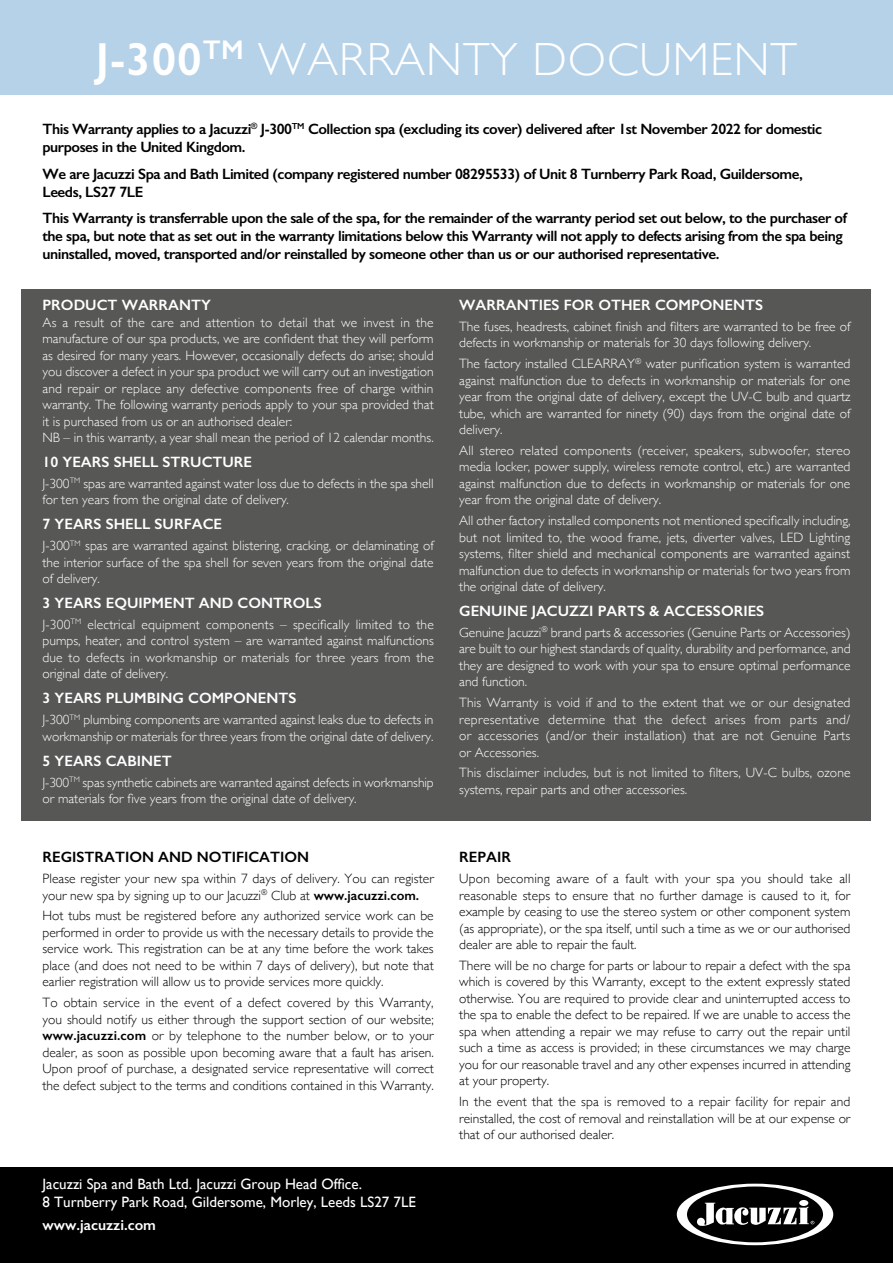
<style>
.page{position:relative;width:893px;height:1263px;background:#fff}
.page>*{position:absolute;margin:0;border:0;box-sizing:border-box;transform-origin:0 0}
.t1{font:300 46.5px "Gill Sans";letter-spacing:.02em;color:#fff}
.t2{font:600 15px/18px "Gill Sans";letter-spacing:-.03em;color:#000}
.t3{font:600 15px "Gill Sans";color:#fff}
.t4{font:15px/18px "Gill Sans";color:#fff}
.t5{font:600 15px "Gill Sans";color:#000}
.t6{font:300 13.5px/16.5px "Gill Sans";color:#fff;text-align:justify}
.t7{font:300 13.5px/16.5px "Gill Sans";color:#000;text-align:justify}
.s1{font-weight:600}
</style>
<div class="page">
<div style="left:0;top:0;width:893px;height:94px;background:#b5d2e8"></div>
<div style="left:0;top:1167px;width:893px;height:96px;background:#000"></div>
<svg style="left:677px;top:1184px;width:156px;height:61px"></svg>
<div style="left:21px;top:289px;width:850px;height:532px;background:#575756"></div>
<h1 class="t1" style="left:96px;top:23px;width:703px"><span class="s1">J-300</span><sup>TM</sup> WARRANTY DOCUMENT</h1>
<p class="t2" style="left:43px;top:120px;width:781px">This Warranty applies to a Jacuzzi<sup>®</sup> J-300<sup>TM</sup> Collection spa (excluding its cover) delivered after 1st November 2022 for domestic purposes in the United Kingdom.</p>
<p class="t2" style="left:43px;top:165px;width:762px">We are Jacuzzi Spa and Bath Limited (company registered number 08295533) of Unit 8 Turnberry Park Road, Guildersome,<br>Leeds, LS27 7LE</p>
<p class="t2" style="left:43px;top:209px;width:806px">This Warranty is transferrable upon the sale of the spa, for the remainder of the warranty period set out below, to the purchaser of the spa, but note that as set out in the warranty limitations below this Warranty will not apply to defects arising from the spa being uninstalled, moved, transported and/or reinstalled by someone other than us or our authorised representative.</p>
<p class="t3" style="left:43px;top:296px;width:170px">PRODUCT WARRANTY</p>
<p class="t6" style="left:43px;top:313px;width:393px;text-align:left">As a result of the care and attention to detail that we invest in the manufacture of our spa products, we are confident that they will perform as desired for many years. However, occasionally defects do arise; should you discover a defect in your spa product we will carry out an investigation and repair or replace any defective components free of charge within warranty. The following warranty periods apply to your spa provided that it is purchased from us or an authorised dealer:<br>NB – in this warranty, a year shall mean the period of 12 calendar months.</p>
<p class="t3" style="left:43px;top:453px;width:211px">10 YEARS SHELL STRUCTURE</p>
<p class="t6" style="left:43px;top:475px;width:393px">J-300<sup>TM</sup> spas are warranted against water loss due to defects in the spa shell for ten years from the original date of delivery.</p>
<p class="t3" style="left:43px;top:515px;width:181px">7 YEARS SHELL SURFACE</p>
<p class="t6" style="left:43px;top:537px;width:393px">J-300<sup>TM</sup> spas are warranted against blistering, cracking, or delaminating of the interior surface of the spa shell for seven years from the original date of delivery.</p>
<p class="t3" style="left:43px;top:594px;width:281px">3 YEARS EQUIPMENT AND CONTROLS</p>
<p class="t6" style="left:43px;top:616px;width:393px">J-300<sup>TM</sup> electrical equipment components – specifically limited to the pumps, heater, and control system – are warranted against malfunctions due to defects in workmanship or materials for three years from the original date of delivery.</p>
<p class="t3" style="left:43px;top:689px;width:255px">3 YEARS PLUMBING COMPONENTS</p>
<p class="t6" style="left:43px;top:711px;width:393px">J-300<sup>TM</sup> plumbing components are warranted against leaks due to defects in workmanship or materials for three years from the original date of delivery.</p>
<p class="t3" style="left:43px;top:752px;width:131px">5 YEARS CABINET</p>
<p class="t6" style="left:43px;top:773px;width:393px">J-300<sup>TM</sup> spas synthetic cabinets are warranted against defects in workmanship or materials for five years from the original date of delivery.</p>
<p class="t3" style="left:459px;top:296px;width:305px">WARRANTIES FOR OTHER COMPONENTS</p>
<p class="t6" style="left:459px;top:318px;width:393px">The fuses, headrests, cabinet finish and filters are warranted to be free of defects in workmanship or materials for 30 days following delivery.</p>
<p class="t6" style="left:459px;top:355px;width:393px">The factory installed CLEARRAY<sup>®</sup> water purification system is warranted against malfunction due to defects in workmanship or materials for one year from the original date of delivery, except the UV-C bulb and quartz tube, which are warranted for ninety (90) days from the original date of delivery.</p>
<p class="t6" style="left:459px;top:442px;width:393px">All stereo related components (receiver, speakers, subwoofer, stereo media locker, power supply, wireless remote control, etc.) are warranted against malfunction due to defects in workmanship or materials for one year from the original date of delivery.</p>
<p class="t6" style="left:459px;top:512px;width:393px">All other factory installed components not mentioned specifically including, but not limited to, the wood frame, jets, diverter valves, LED Lighting systems, filter shield and mechanical components are warranted against malfunction due to defects in workmanship or materials for two years from the original date of delivery.</p>
<p class="t3" style="left:459px;top:602px;width:307px">GENUINE JACUZZI PARTS &amp; ACCESSORIES</p>
<p class="t6" style="left:459px;top:624px;width:393px">Genuine Jacuzzi<sup>®</sup> brand parts &amp; accessories (Genuine Parts or Accessories) are built to our highest standards of quality, durability and performance, and they are designed to work with your spa to ensure optimal performance and function.</p>
<p class="t6" style="left:459px;top:694px;width:393px">This Warranty is void if and to the extent that we or our designated representative determine that the defect arises from parts and/ or accessories (and/or their installation) that are not Genuine Parts or Accessories.</p>
<p class="t6" style="left:459px;top:764px;width:393px">This disclaimer includes, but is not limited to filters, UV-C bulbs, ozone systems, repair parts and other accessories.</p>
<p class="t5" style="left:43px;top:848px;width:268px">REGISTRATION AND NOTIFICATION</p>
<p class="t7" style="left:43px;top:870px;width:393px">Please register your new spa within 7 days of delivery. You can register your new spa by signing up to our Jacuzzi<sup>®</sup> Club at <span class="s1">www.jacuzzi.com.</span></p>
<p class="t7" style="left:43px;top:907px;width:393px">Hot tubs must be registered before any authorized service work can be performed in order to provide us with the necessary details to provide the service work. This registration can be at any time before the work takes place (and does not need to be within 7 days of delivery), but note that earlier registration will allow us to provide services more quickly.</p>
<p class="t7" style="left:43px;top:994px;width:393px">To obtain service in the event of a defect covered by this Warranty, you should notify us either through the support section of our website; <span class="s1">www.jacuzzi.com</span> or by telephone to the number below, or to your dealer, as soon as possible upon becoming aware that a fault has arisen.<br>Upon proof of purchase, a designated service representative will correct the defect subject to the terms and conditions contained in this Warranty.</p>
<p class="t4" style="left:43px;top:1175px;width:375px">Jacuzzi Spa and Bath Ltd. Jacuzzi Group Head Office.<br>8 Turnberry Park Road, Gildersome, Morley, Leeds LS27 7LE</p>
<p class="t3" style="left:43px;top:1215px;width:115px">www.jacuzzi.com</p>
<p class="t2" style="left:459px;top:848px;width:53px">REPAIR</p>
<p class="t7" style="left:459px;top:870px;width:393px">Upon becoming aware of a fault with your spa you should take all reasonable steps to ensure that no further damage is caused to it, for example by ceasing to use the stereo system or other component system (as appropriate), or the spa itself, until such a time as we or our authorised dealer are able to repair the fault.</p>
<p class="t7" style="left:459px;top:957px;width:393px">There will be no charge for parts or labour to repair a defect with the spa which is covered by this Warranty, except to the extent expressly stated otherwise. You are required to provide clear and uninterrupted access to the spa to enable the defect to be repaired. If we are unable to access the spa when attending a repair we may refuse to carry out the repair until such a time as access is provided; in these circumstances we may charge you for our reasonable travel and any other expenses incurred in attending at your property.</p>
<p class="t7" style="left:459px;top:1093px;width:393px">In the event that the spa is removed to a repair facility for repair and reinstalled, the cost of removal and reinstallation will be at our expense or that of our authorised dealer.</p>
</div>
